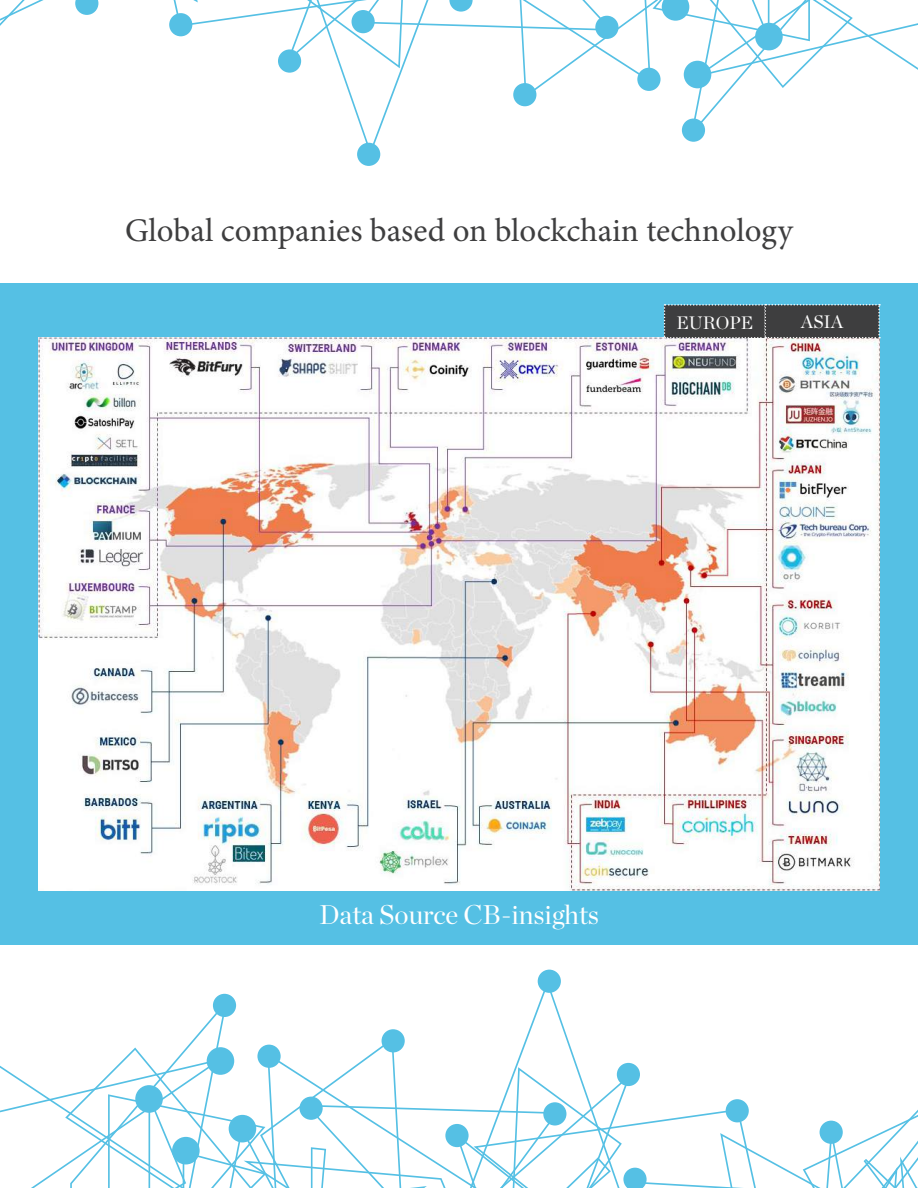
<style>
.page{position:relative;width:918px;height:1188px;background:#fff}
.page>*{position:absolute;margin:0;border:0;box-sizing:border-box;transform-origin:0 0}
.t1{font:33px "Minion Pro";color:#3e3e3f}
.t2{font:27px "Chronicle Display";color:#fff}
.t3{font:18px "Chronicle Display";color:#fff}
</style>
<div class="page">
<div style="left:0;top:283px;width:918px;height:662px;background:#55c0e4"></div>
<svg style="left:0;top:980px;width:918px;height:208px"></svg>
<div style="left:538px;top:970px;width:23px;height:23px;background:#55c0e4;border-radius:50%"></div>
<div style="left:382px;top:1029px;width:23px;height:23px;background:#55c0e4;border-radius:50%"></div>
<div style="left:257px;top:1045px;width:24px;height:23px;background:#55c0e4;border-radius:50%"></div>
<div style="left:299px;top:1097px;width:24px;height:23px;background:#55c0e4;border-radius:50%"></div>
<div style="left:213px;top:994px;width:23px;height:23px;background:#55c0e4;border-radius:50%"></div>
<svg style="left:0;top:0;width:44px;height:26px"></svg>
<svg style="left:75px;top:0;width:23px;height:15px"></svg>
<div style="left:169px;top:13px;width:23px;height:23px;background:#55c0e4;border-radius:50%"></div>
<svg style="left:174px;top:0;width:744px;height:155px"></svg>
<div style="left:357px;top:143px;width:23px;height:23px;background:#55c0e4;border-radius:50%"></div>
<div style="left:513px;top:83px;width:23px;height:23px;background:#55c0e4;border-radius:50%"></div>
<div style="left:637px;top:68px;width:24px;height:23px;background:#55c0e4;border-radius:50%"></div>
<div style="left:595px;top:16px;width:24px;height:23px;background:#55c0e4;border-radius:50%"></div>
<div style="left:682px;top:119px;width:23px;height:23px;background:#55c0e4;border-radius:50%"></div>
<img style="left:38px;top:338px;width:842px;height:552px">
<svg style="left:664px;top:304px;width:216px;height:35px;background:#494b4d"></svg>
<p class="t1" style="left:125px;top:209px;width:669px">Global companies based on blockchain technology</p>
<p class="t3" style="left:677px;top:308px;width:78px">EUROPE</p>
<p class="t3" style="left:801px;top:308px;width:43px">ASIA</p>
<p class="t2" style="left:319px;top:894px;width:281px">Data Source CB-insights</p>
</div>
